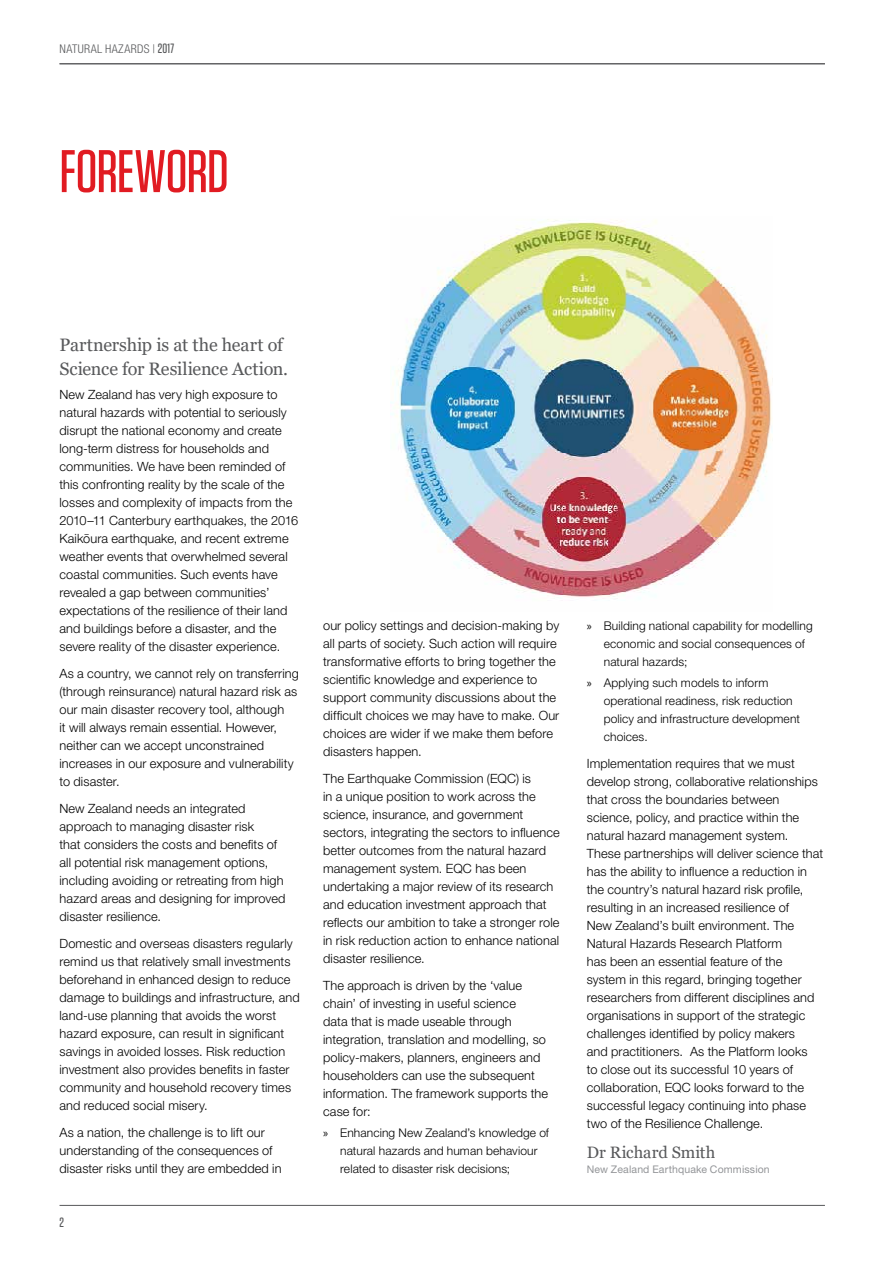
<style>
.page{position:relative;width:893px;height:1263px;background:#fff}
.page>*{position:absolute;margin:0;border:0;box-sizing:border-box;transform-origin:0 0}
.t1{font:500 60px "Tungsten";letter-spacing:-.015em;color:#e11b22}
.t2{font:18px/24px "Georgia";letter-spacing:-.01em;color:#58595b}
.t3{font:16.5px "Georgia";letter-spacing:-.005em;color:#58595b}
.t4{font:500 13.5px "Tungsten";color:#58595b}
.t5{font:300 12.75px/18px "Helvetica Neue LT Pro";letter-spacing:.01em;color:#000}
.t6{font:300 12px/18px "Helvetica Neue LT Pro";letter-spacing:.01em;color:#000}
.t7{font:300 condensed 12px "Helvetica Neue LT Pro";letter-spacing:.035em;color:#58595b}
.t8{font:10.5px "Helvetica Neue LT Pro";letter-spacing:.015em;color:#939598}
.s1{font-family:"Tungsten";font-weight:500;font-stretch:normal;font-size:13.5px}
.s2{font-family:"Myriad Pro";font-weight:400}
</style>
<div class="page">
<hr style="left:60px;top:64px;width:765px;height:1px;background:#58595b">
<hr style="left:60px;top:1205px;width:765px;height:1px;background:#58595b">
<img style="left:391px;top:219px;width:381px;height:378px">
<p class="t7" style="left:60px;top:42px;width:116px">NATURAL HAZARDS | <span class="s1">2017</span></p>
<h1 class="t1" style="left:60px;top:140px;width:171px">FOREWORD</h1>
<h2 class="t2" style="left:60px;top:333px;width:230px">Partnership is at the heart of<br>Science for Resilience Action.</h2>
<p class="t5" style="left:60px;top:385px;width:240px">New Zealand has very high exposure to natural hazards with potential to seriously disrupt the national economy and create long-term distress for households and communities. We have been reminded of this confronting reality by the scale of the losses and complexity of impacts from the 2010–11 Canterbury earthquakes, the 2016<br>Kaikōura earthquake, and recent extreme weather events that overwhelmed several coastal communities. Such events have revealed a gap between communities’ expectations of the resilience of their land and buildings before a disaster, and the severe reality of the disaster experience.</p>
<p class="t5" style="left:60px;top:664px;width:241px">As a country, we cannot rely on transferring (through reinsurance) natural hazard risk as our main disaster recovery tool, although<br>it will always remain essential. However, neither can we accept unconstrained increases in our exposure and vulnerability to disaster.</p>
<p class="t5" style="left:60px;top:799px;width:227px">New Zealand needs an integrated approach to managing disaster risk<br>that considers the costs and benefits of all potential risk management options, including avoiding or retreating from high hazard areas and designing for improved disaster resilience.</p>
<p class="t5" style="left:60px;top:934px;width:242px">Domestic and overseas disasters regularly remind us that relatively small investments beforehand in enhanced design to reduce damage to buildings and infrastructure, and land-use planning that avoids the worst hazard exposure, can result in significant savings in avoided losses. Risk reduction investment also provides benefits in faster community and household recovery times and reduced social misery.</p>
<p class="t5" style="left:60px;top:1123px;width:224px">As a nation, the challenge is to lift our understanding of the consequences of disaster risks until they are embedded in</p>
<p class="t4" style="left:60px;top:1215px;width:6px">2</p>
<p class="t5" style="left:323px;top:616px;width:238px">our policy settings and decision-making by all parts of society. Such action will require transformative efforts to bring together the scientific knowledge and experience to support community discussions about the difficult choices we may have to make. Our choices are wider if we make them before disasters happen.</p>
<p class="t5" style="left:323px;top:769px;width:238px">The Earthquake Commission (EQC) is<br>in a unique position to work across the science, insurance, and government sectors, integrating the sectors to influence better outcomes from the natural hazard management system. EQC has been undertaking a major review of its research and education investment approach that reflects our ambition to take a stronger role in risk reduction action to enhance national disaster resilience.</p>
<p class="t5" style="left:323px;top:976px;width:226px">The approach is driven by the ‘value chain’ of investing in useful science<br>data that is made useable through integration, translation and modelling, so policy-makers, planners, engineers and householders can use the subsequent information. The framework supports the case for:</p>
<p class="t6" style="left:340px;top:1124px;width:210px;text-indent:-17px"><span class="s2">»</span> Enhancing New Zealand’s knowledge of natural hazards and human behaviour related to disaster risk decisions;</p>
<p class="t6" style="left:604px;top:617px;width:210px;text-indent:-17px"><span class="s2">»</span> Building national capability for modelling economic and social consequences of natural hazards;</p>
<p class="t6" style="left:604px;top:674px;width:198px;text-indent:-17px"><span class="s2">»</span> Applying such models to inform operational readiness, risk reduction policy and infrastructure development choices.</p>
<p class="t5" style="left:587px;top:754px;width:238px">Implementation requires that we must develop strong, collaborative relationships that cross the boundaries between science, policy, and practice within the natural hazard management system.<br>These partnerships will deliver science that has the ability to influence a reduction in the country’s natural hazard risk profile, resulting in an increased resilience of<br>New Zealand’s built environment. The Natural Hazards Research Platform<br>has been an essential feature of the system in this regard, bringing together researchers from different disciplines and organisations in support of the strategic challenges identified by policy makers<br>and practitioners. As the Platform looks<br>to close out its successful 10 years of collaboration, EQC looks forward to the successful legacy continuing into phase two of the Resilience Challenge.</p>
<p class="t3" style="left:587px;top:1142px;width:130px">Dr Richard Smith</p>
<p class="t8" style="left:587px;top:1163px;width:184px">New Zealand Earthquake Commission</p>
</div>
